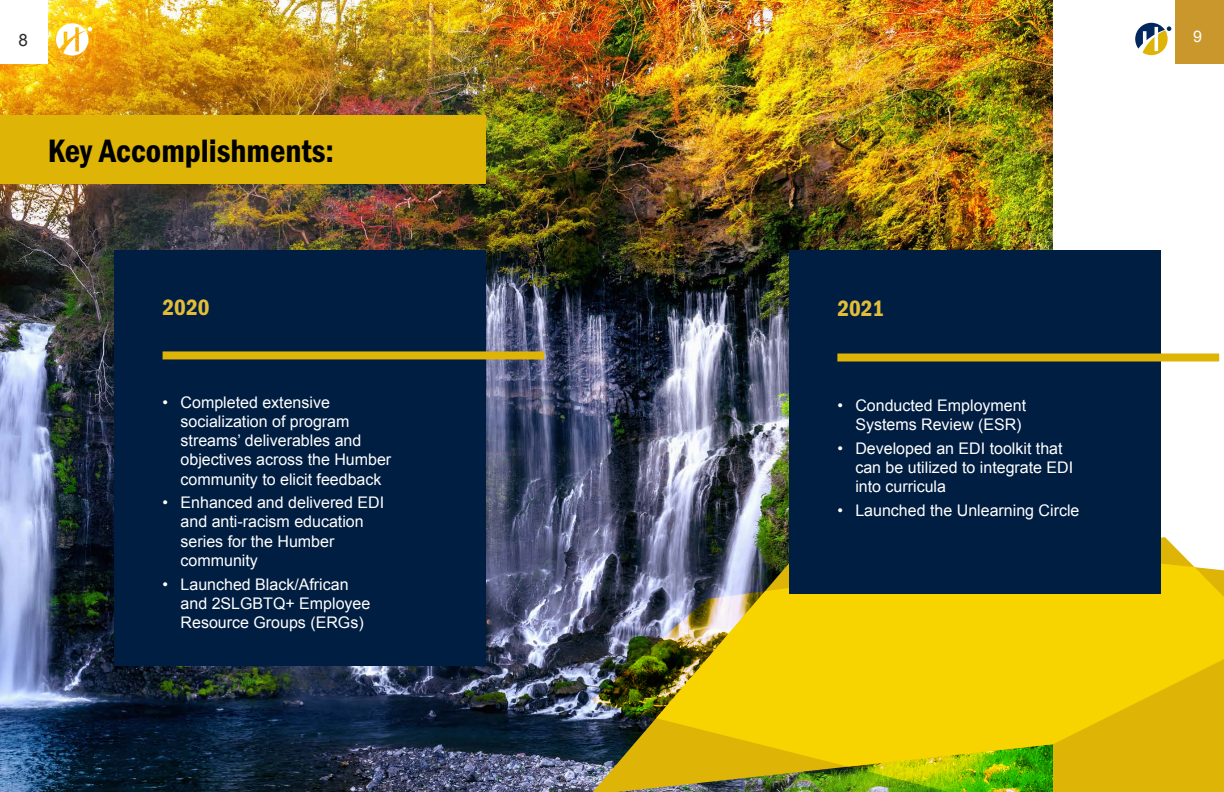
<style>
.page{position:relative;width:1224px;height:792px;background:#fff}
.page>*{position:absolute;margin:0;border:0;box-sizing:border-box;transform-origin:0 0}
.H2_ITC_33_5_Blu{font:600 condensed 33.6px "Franklin Gothic";color:#000}
.H3_ITC_23_pt_W{font:600 condensed 23px "Franklin Gothic";color:#e3bd3a}
.t1{font:17px "Arial";color:#292829}
.P_Arial_16_pt_W{font:16px/19.2px "Arial";color:#fff}
</style>
<div class="page">
<img style="left:0;top:0;width:1053px;height:792px">
<img style="left:590px;top:537px;width:634px;height:255px">
<div style="left:1176px;top:0;width:48px;height:64px;background:#c9972c"></div>
<svg style="left:1135px;top:23px;width:36px;height:32px"></svg>
<svg style="left:56px;top:23px;width:36px;height:33px"></svg>
<div style="left:0;top:0;width:48px;height:64px;background:#fff"></div>
<div style="left:0;top:115px;width:486px;height:68px;background:#deb407"></div>
<div style="left:115px;top:251px;width:371px;height:415px;background:#001e42"></div>
<div style="left:163px;top:351px;width:381px;height:8px;background:#deb407"></div>
<div style="left:790px;top:251px;width:371px;height:343px;background:#001e42"></div>
<div style="left:837px;top:354px;width:382px;height:8px;background:#deb407"></div>
<p class="t1" style="left:19px;top:29px;width:11px">8</p>
<p class="P_Arial_16_pt_W" style="left:1193px;top:27px;width:10px">9</p>
<h2 class="H2_ITC_33_5_Blu" style="left:48px;top:132px;width:288px">Key Accomplishments:</h2>
<h3 class="H3_ITC_23_pt_W" style="left:163px;top:294px;width:49px">2020</h3>
<p class="P_Arial_16_pt_W" style="left:181px;top:393px;width:212px;text-indent:-18px">• Completed extensive socialization of program streams’ deliverables and objectives across the Humber community to elicit feedback</p>
<p class="P_Arial_16_pt_W" style="left:181px;top:493px;width:205px;text-indent:-18px">• Enhanced and delivered EDI and anti-racism education series for the Humber community</p>
<p class="P_Arial_16_pt_W" style="left:181px;top:575px;width:191px;text-indent:-18px">• Launched Black/African and 2SLGBTQ+ Employee<br>Resource Groups (ERGs)</p>
<h2 class="H3_ITC_23_pt_W" style="left:837px;top:295px;width:49px">2021</h2>
<p class="P_Arial_16_pt_W" style="left:837px;top:396px;width:190px;text-align:right">• Conducted Employment<br>Systems Review (ESR)</p>
<p class="P_Arial_16_pt_W" style="left:855px;top:439px;width:219px;text-indent:-18px">• Developed an EDI toolkit that can be utilized to integrate EDI into curricula</p>
<p class="P_Arial_16_pt_W" style="left:837px;top:501px;width:244px">• Launched the Unlearning Circle</p>
</div>
